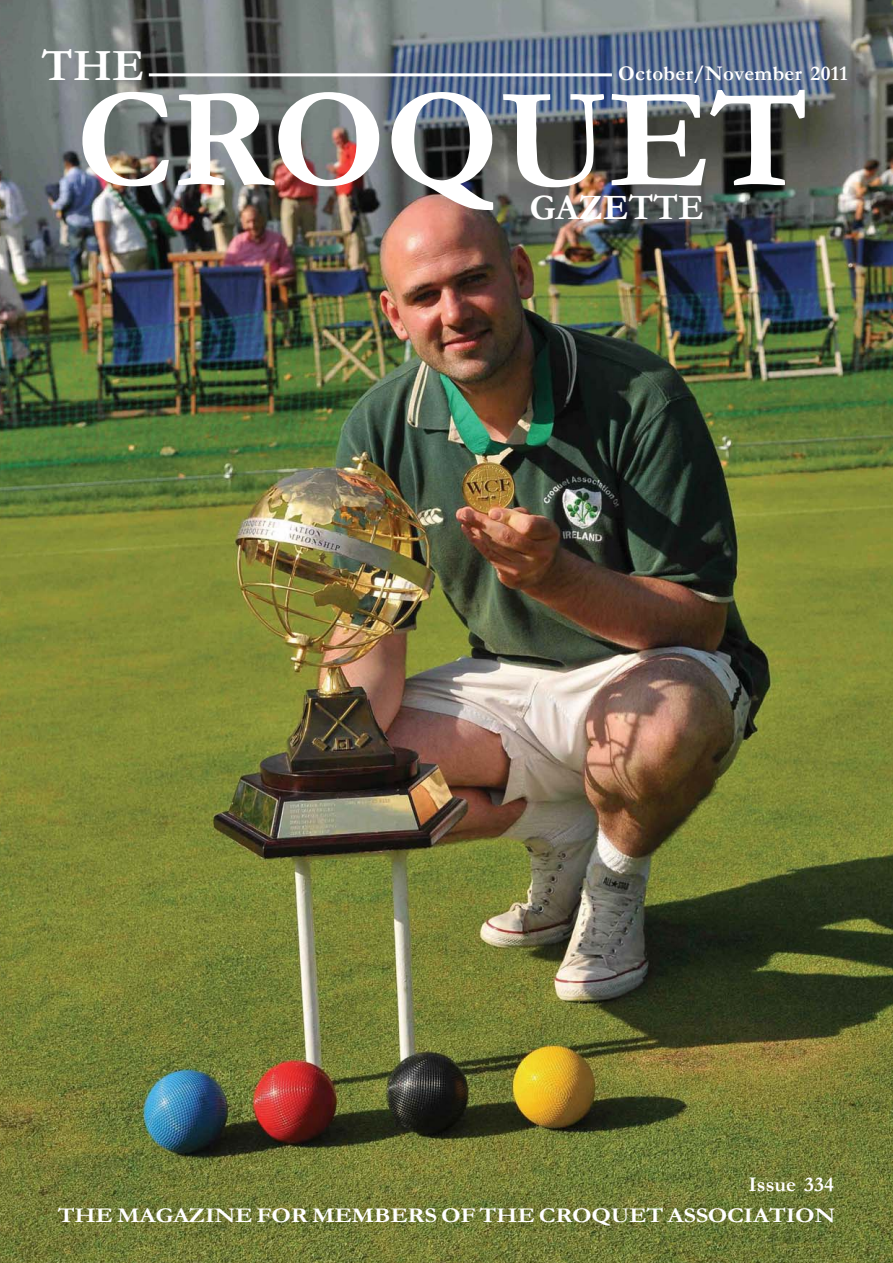
<style>
.page{position:relative;width:893px;height:1263px;background:#fff}
.page>*{position:absolute;margin:0;border:0;box-sizing:border-box;transform-origin:0 0}
.t1{font:700 144px "Garamond";letter-spacing:-.005em;color:#fff}
.t2{font:700 45px "Garamond";color:#fff}
.t3{font:700 36px "Garamond";color:#fff}
.t4{font:700 21px "Garamond";letter-spacing:-.015em;color:#fff;scale:1.18 1}
.t5{font:700 21px "Garamond";letter-spacing:.015em;color:#fff}
.t6{font:700 21px "Garamond";letter-spacing:.005em;color:#fff}
</style>
<div class="page">
<img style="left:0;top:0;width:893px;height:1263px">
<hr style="left:149px;top:73px;width:463px;height:3px;background:#fff">
<h2 class="t2" style="left:42px;top:41px;width:104px">THE</h2>
<h1 class="t1" style="left:76px;top:61px;width:735px">CROQUET</h1>
<p class="t5" style="left:618px;top:62px;width:231px">October/November 2011</p>
<h3 class="t3" style="left:529px;top:188px;width:176px">GAZETTE</h3>
<p class="t6" style="left:748px;top:1173px;width:87px">Issue 334</p>
<p class="t4" style="left:58px;top:1204px;width:660px">THE MAGAZINE FOR MEMBERS OF THE CROQUET ASSOCIATION</p>
</div>
